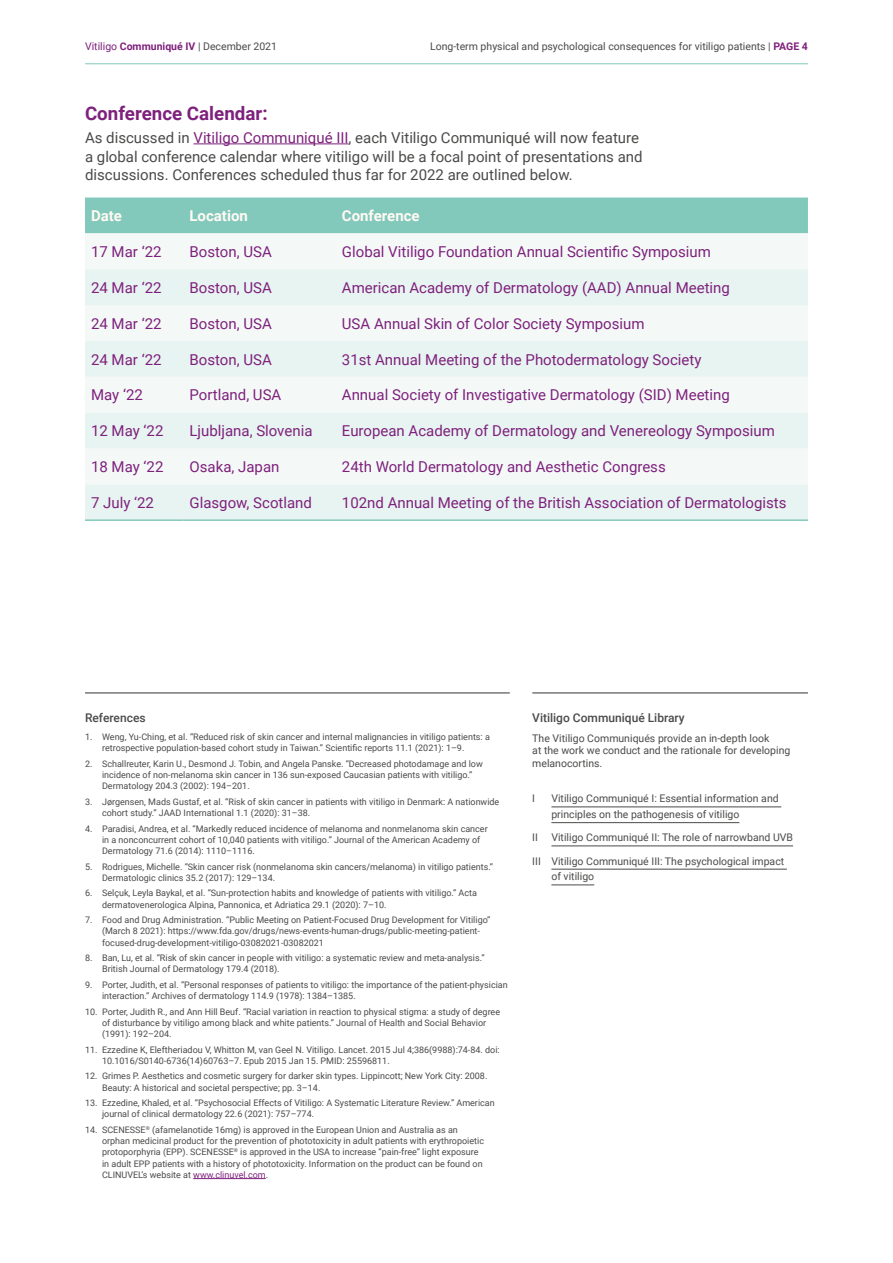
<style>
.page{position:relative;width:893px;height:1263px;background:#fff}
.page>*{position:absolute;margin:0;border:0;box-sizing:border-box;transform-origin:0 0}
.t1{font:700 18.75px "Roboto";color:#7e217c}
.t2{font:15px "Roboto";color:#7e217c}
.t3{font:15px/18.8px "Roboto";color:#4a4a49}
.t4{font:700 15px "Roboto";color:#fffaf4}
.t5{font:500 12px "Roboto";color:#4a4a49}
.t6{font:10.5px/12.8px "Roboto";color:#4a4a49}
.t7{font:9px/11.2px "Roboto";color:#4a4a49}
.s1{color:#7e217c}
.s2{font-weight:700;color:#7e217c}
</style>
<div class="page">
<hr style="left:193px;top:143px;width:156px;height:1px;background:#7e217c">
<div style="left:85px;top:198px;width:723px;height:35px;background:#82c8bb"></div>
<div style="left:85px;top:233px;width:723px;height:36px;background:#f4f9f8"></div>
<svg style="left:85px;top:269px;width:723px;height:250px;fill:#e8f4f1"></svg>
<hr style="left:85px;top:519px;width:99px;height:2px;background:#82c8bb">
<hr style="left:184px;top:519px;width:152px;height:2px;background:#82c8bb">
<hr style="left:336px;top:519px;width:472px;height:2px;background:#82c8bb">
<hr style="left:193px;top:1178px;width:73px;height:1px;background:#7e217c">
<hr style="left:551px;top:807px;width:230px;height:1px;background:#4a4a49">
<hr style="left:551px;top:822px;width:188px;height:1px;background:#4a4a49">
<hr style="left:551px;top:846px;width:242px;height:1px;background:#4a4a49">
<hr style="left:551px;top:869px;width:236px;height:1px;background:#4a4a49">
<hr style="left:551px;top:885px;width:43px;height:1px;background:#4a4a49">
<hr style="left:532px;top:692px;width:276px;height:1px;background:#4a4a49">
<hr style="left:85px;top:692px;width:425px;height:1px;background:#4a4a49">
<hr style="left:85px;top:63px;width:723px;height:1px;background:#82c8bb">
<p class="t6" style="left:85px;top:39px;width:194px"><span class="s1">Vitiligo</span> <span class="s2">Communiqué IV</span> | December 2021</p>
<p class="t6" style="left:430px;top:39px;width:379px">Long-term physical and psychological consequences for vitiligo patients | <span class="s2">PAGE 4</span></p>
<h1 class="t1" style="left:85px;top:100px;width:184px">Conference Calendar:</h1>
<p class="t3" style="left:85px;top:127px;width:559px">As discussed in <span class="s1">Vitiligo Communiqué III</span>, each Vitiligo Communiqué will now feature a global conference calendar where vitiligo will be a focal point of presentations and discussions. Conferences scheduled thus far for 2022 are outlined below.</p>
<h2 class="t4" style="left:91px;top:205px;width:32px">Date</h2>
<h2 class="t4" style="left:189px;top:205px;width:60px">Location</h2>
<h2 class="t4" style="left:342px;top:205px;width:79px">Conference</h2>
<h2 class="t2" style="left:91px;top:241px;width:72px">17 Mar ‘22</h2>
<h2 class="t2" style="left:189px;top:241px;width:84px">Boston, USA</h2>
<h2 class="t2" style="left:342px;top:241px;width:371px">Global Vitiligo Foundation Annual Scientific Symposium</h2>
<h2 class="t2" style="left:91px;top:277px;width:72px">24 Mar ‘22</h2>
<h2 class="t2" style="left:189px;top:277px;width:84px">Boston, USA</h2>
<h2 class="t2" style="left:342px;top:277px;width:389px">American Academy of Dermatology (AAD) Annual Meeting</h2>
<h2 class="t2" style="left:91px;top:313px;width:72px">24 Mar ‘22</h2>
<h2 class="t2" style="left:189px;top:313px;width:84px">Boston, USA</h2>
<h2 class="t2" style="left:342px;top:313px;width:304px">USA Annual Skin of Color Society Symposium</h2>
<h2 class="t2" style="left:91px;top:349px;width:72px">24 Mar ‘22</h2>
<h2 class="t2" style="left:189px;top:349px;width:84px">Boston, USA</h2>
<h2 class="t2" style="left:342px;top:349px;width:361px">31st Annual Meeting of the Photodermatology Society</h2>
<h2 class="t2" style="left:91px;top:384px;width:53px">May ‘22</h2>
<h2 class="t2" style="left:189px;top:384px;width:93px">Portland, USA</h2>
<h2 class="t2" style="left:342px;top:384px;width:389px">Annual Society of Investigative Dermatology (SID) Meeting</h2>
<h2 class="t2" style="left:91px;top:420px;width:74px">12 May ‘22</h2>
<h2 class="t2" style="left:189px;top:420px;width:125px">Ljubljana, Slovenia</h2>
<h2 class="t2" style="left:342px;top:420px;width:434px">European Academy of Dermatology and Venereology Symposium</h2>
<h2 class="t2" style="left:91px;top:456px;width:74px">18 May ‘22</h2>
<h2 class="t2" style="left:189px;top:456px;width:91px">Osaka, Japan</h2>
<h2 class="t2" style="left:342px;top:456px;width:325px">24th World Dermatology and Aesthetic Congress</h2>
<h2 class="t2" style="left:91px;top:492px;width:65px">7 July ‘22</h2>
<h2 class="t2" style="left:189px;top:492px;width:124px">Glasgow, Scotland</h2>
<h2 class="t2" style="left:342px;top:492px;width:446px">102nd Annual Meeting of the British Association of Dermatologists</h2>
<h3 class="t5" style="left:85px;top:709px;width:62px">References</h3>
<p class="t7" style="left:102px;top:731px;width:389px;text-indent:-17px">1. Weng, Yu-Ching, et al. “Reduced risk of skin cancer and internal malignancies in vitiligo patients: a retrospective population-based cohort study in Taiwan.” Scientific reports 11.1 (2021): 1–9.</p>
<p class="t7" style="left:102px;top:758px;width:382px;text-indent:-17px">2. Schallreuter, Karin U., Desmond J. Tobin, and Angela Panske. “Decreased photodamage and low incidence of non-melanoma skin cancer in 136 sun-exposed Caucasian patients with vitiligo.”<br>Dermatology 204.3 (2002): 194–201.</p>
<p class="t7" style="left:102px;top:796px;width:399px;text-indent:-17px">3. Jørgensen, Mads Gustaf, et al. “Risk of skin cancer in patients with vitiligo in Denmark: A nationwide cohort study.” JAAD International 1.1 (2020): 31–38.</p>
<p class="t7" style="left:102px;top:822px;width:387px;text-indent:-17px">4. Paradisi, Andrea, et al. “Markedly reduced incidence of melanoma and nonmelanoma skin cancer in a nonconcurrent cohort of 10,040 patients with vitiligo.” Journal of the American Academy of<br>Dermatology 71.6 (2014): 1110–1116.</p>
<p class="t7" style="left:102px;top:860px;width:393px;text-indent:-17px">5. Rodrigues, Michelle. “Skin cancer risk (nonmelanoma skin cancers/melanoma) in vitiligo patients.”<br>Dermatologic clinics 35.2 (2017): 129–134.</p>
<p class="t7" style="left:102px;top:887px;width:376px;text-indent:-17px">6. Selçuk, Leyla Baykal, et al. “Sun-protection habits and knowledge of patients with vitiligo.” Acta dermatovenerologica Alpina, Pannonica, et Adriatica 29.1 (2020): 7–10.</p>
<p class="t7" style="left:102px;top:914px;width:390px;text-indent:-17px">7. Food and Drug Administration. “Public Meeting on Patient-Focused Drug Development for Vitiligo” (March 8 2021): https://www.fda.gov/drugs/news-events-human-drugs/public-meeting-patient&shy;focused-drug-development-vitiligo-03082021-03082021</p>
<p class="t7" style="left:102px;top:952px;width:384px;text-indent:-17px">8. Ban, Lu, et al. “Risk of skin cancer in people with vitiligo: a systematic review and meta-analysis.”<br>British Journal of Dermatology 179.4 (2018).</p>
<p class="t7" style="left:102px;top:979px;width:407px;text-indent:-17px">9. Porter, Judith, et al. “Personal responses of patients to vitiligo: the importance of the patient-physician interaction.” Archives of dermatology 114.9 (1978): 1384–1385.</p>
<p class="t7" style="left:102px;top:1005px;width:400px;text-indent:-17px">10. Porter, Judith R., and Ann Hill Beuf. “Racial variation in reaction to physical stigma: a study of degree of disturbance by vitiligo among black and white patients.” Journal of Health and Social Behavior (1991): 192–204.</p>
<p class="t7" style="left:102px;top:1043px;width:399px;text-indent:-17px">11. Ezzedine K, Eleftheriadou V, Whitton M, van Geel N. Vitiligo. Lancet. 2015 Jul 4;386(9988):74-84. doi:<br>10.1016/S0140-6736(14)60763–7. Epub 2015 Jan 15. PMID: 25596811.</p>
<p class="t7" style="left:102px;top:1070px;width:387px;text-indent:-17px">12. Grimes P. Aesthetics and cosmetic surgery for darker skin types. Lippincott; New York City: 2008.<br>Beauty: A historical and societal perspective; pp. 3–14.</p>
<p class="t7" style="left:102px;top:1097px;width:394px;text-indent:-17px">13. Ezzedine, Khaled, et al. “Psychosocial Effects of Vitiligo: A Systematic Literature Review.” American journal of clinical dermatology 22.6 (2021): 757–774.</p>
<p class="t7" style="left:102px;top:1124px;width:383px;text-indent:-17px">14. SCENESSE<sup>®</sup> (afamelanotide 16mg) is approved in the European Union and Australia as an orphan medicinal product for the prevention of phototoxicity in adult patients with erythropoietic protoporphyria (EPP). SCENESSE<sup>®</sup> is approved in the USA to increase “pain-free” light exposure in adult EPP patients with a history of phototoxicity. Information on the product can be found on CLINUVEL’s website at <span class="s1">www.clinuvel.com</span>.</p>
<h3 class="t5" style="left:532px;top:709px;width:154px">Vitiligo Communiqué Library</h3>
<p class="t6" style="left:532px;top:731px;width:260px">The Vitiligo Communiqués provide an in-depth look<br>at the work we conduct and the rationale for developing melanocortins.</p>
<p class="t6" style="left:532px;top:792px;width:4px">I</p>
<p class="t6" style="left:551px;top:790px;width:229px;line-height:15.8px">Vitiligo Communiqué I: Essential information and principles on the pathogenesis of vitiligo</p>
<p class="t6" style="left:532px;top:831px;width:7px">II</p>
<p class="t6" style="left:551px;top:831px;width:243px">Vitiligo Communiqué II: The role of narrowband UVB</p>
<p class="t6" style="left:551px;top:853px;width:234px;line-height:15.8px;text-indent:-19px">III Vitiligo Communiqué III: The psychological impact of vitiligo</p>
</div>
